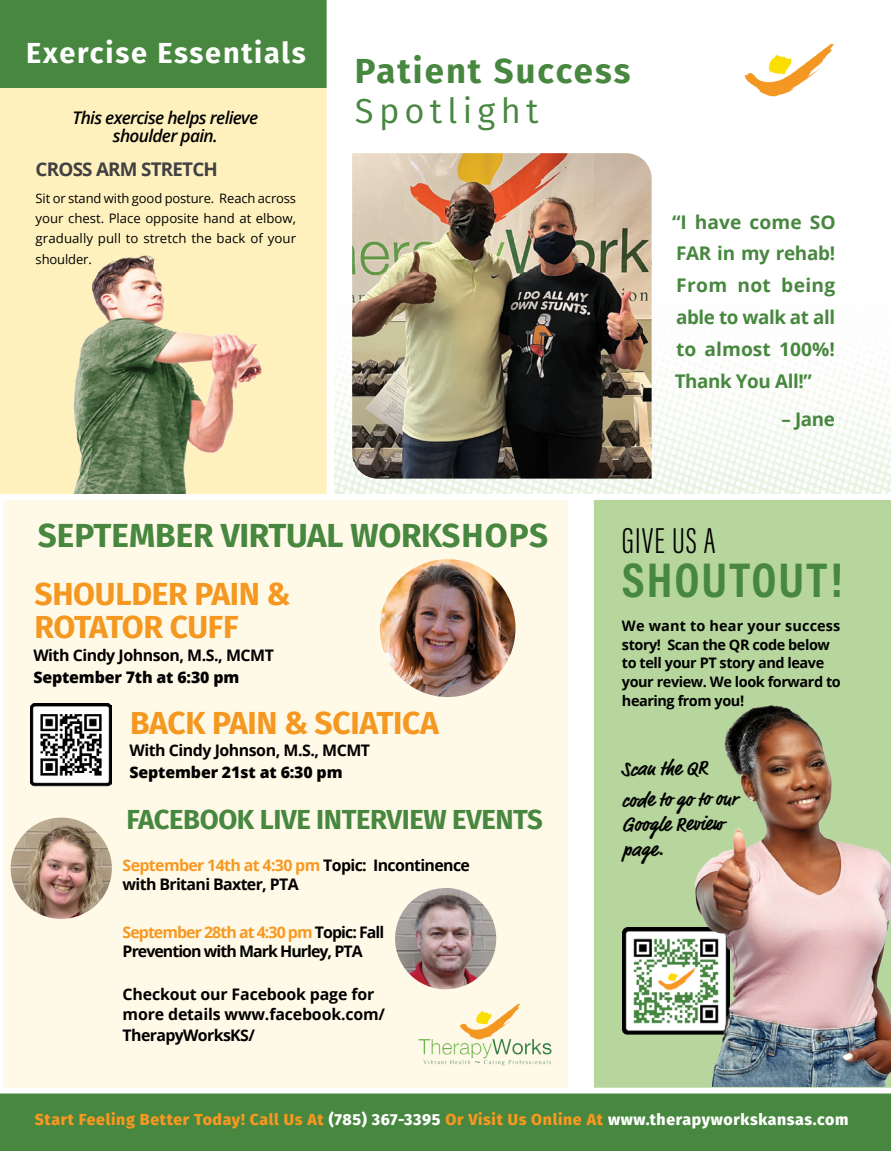
<style>
.page{position:relative;width:891px;height:1151px;background:#fff}
.page>*{position:absolute;margin:0;border:0;box-sizing:border-box;transform-origin:0 0}
.t1{font:700 49.27px "Acumin Pro Cond";letter-spacing:.04em;color:#47873f}
.t2{font:300 37.12px "Acumin Pro Extra Cond";letter-spacing:.03em;color:#000}
.t3{font:700 34.65px "Fira Sans";letter-spacing:.06em;color:#47873f}
.t4{font:34.65px "Fira Sans";letter-spacing:.15em;color:#47873f}
.t5{font:700 33.3px "Fira Sans";letter-spacing:-.005em;color:#47873f}
.t6{font:700 31.72px/33.3px "Fira Sans";letter-spacing:-.01em;color:#f49822}
.t7{font:700 29.03px "Fira Sans";letter-spacing:.06em;color:#fff}
.t8{font:700 27.45px "Fira Sans";letter-spacing:-.015em;color:#47873f}
.t9{font:700 20.25px/31.1px "Market Pro";color:#000}
.t10{font:700 18.9px/31.7px "Open Sans";letter-spacing:-.02em;color:#47873f;text-align:justify}
.t11{font:700 18.9px "Open Sans";letter-spacing:-.04em;color:#414042}
.t12{font:italic 600 17.32px/17.3px "Open Sans";letter-spacing:-.04em;color:#000;text-align:center}
.t13{font:700 15.97px/19.1px "Open Sans";letter-spacing:-.04em;color:#000}
.t14{font:800 15.97px "Fira Sans";letter-spacing:.04em;color:#f89821}
.t15{font:700 15.97px/20.2px "Open Sans";letter-spacing:-.01em;color:#000}
.t16{font:700 15.97px/19.1px "Open Sans";letter-spacing:-.06em;color:#000}
.t17{font:800 15.97px "Open Sans";letter-spacing:-.01em;color:#000}
.t18{font:700 14.4px/18.9px "Open Sans";letter-spacing:-.03em;color:#000}
.t19{font:13.05px/20.2px "Open Sans";letter-spacing:.005em;color:#000;text-align:justify}
.s1{color:#f89821}
.s2{color:#fff}
</style>
<div class="page">
<div style="left:0;top:0;width:330px;height:90px;background:#47873f"></div>
<div style="left:0;top:88px;width:330px;height:411px;background:#fff1be"></div>
<div style="left:594px;top:499px;width:297px;height:603px;background:#b7d69e"></div>
<div style="left:0;top:1091px;width:891px;height:59px;background:#47873f"></div>
<div style="left:0;top:1087px;width:891px;height:6px;background:#fff"></div>
<div style="left:0;top:494px;width:891px;height:6px;background:#fff"></div>
<div style="left:327px;top:0;width:5px;height:496px;background:#fff"></div>
<div style="left:3px;top:500px;width:564px;height:587px;background:#fffae8"></div>
<img style="left:30px;top:703px;width:82px;height:83px">
<img style="left:418px;top:1007px;width:96px;height:59px">
<img style="left:380px;top:559px;width:136px;height:138px">
<img style="left:11px;top:817px;width:101px;height:101px;border-radius:51px">
<img style="left:73px;top:255px;width:189px;height:238px">
<img style="left:514px;top:674px;width:377px;height:412px">
<img style="left:395px;top:887px;width:101px;height:102px;border-radius:51px">
<img style="left:335px;top:344px;width:556px;height:149px">
<img style="left:744px;top:43px;width:90px;height:54px">
<img style="left:352px;top:153px;width:300px;height:325px">
<h3 class="t7" style="left:26px;top:28px;width:281px">Exercise Essentials</h3>
<h3 class="t12" style="left:72px;top:109px;width:187px">This exercise helps relieve shoulder pain.</h3>
<h3 class="t11" style="left:36px;top:156px;width:184px">CROSS ARM STRETCH</h3>
<p class="t19" style="left:36px;top:188px;width:262px">Sit or stand with good posture. Reach across your chest. Place opposite hand at elbow, gradually pull to stretch the back of your shoulder.</p>
<h3 class="t3" style="left:355px;top:41px;width:277px">Patient Success</h3>
<h3 class="t4" style="left:355px;top:85px;width:185px">Spotlight</h3>
<h3 class="t10" style="left:672px;top:205px;width:165px">“I have come SO FAR in my rehab!<br>From not being able to walk at all to almost 100%!<br>Thank You All!”</h3>
<h3 class="t10" style="left:782px;top:403px;width:55px">– Jane</h3>
<h3 class="t5" style="left:38px;top:507px;width:512px">SEPTEMBER VIRTUAL WORKSHOPS</h3>
<h3 class="t6" style="left:35px;top:574px;width:258px">SHOULDER PAIN &amp;<br>ROTATOR CUFF</h3>
<h2 class="t2" style="left:622px;top:518px;width:95px">GIVE US A</h2>
<h1 class="t1" style="left:622px;top:547px;width:222px">SHOUTOUT!</h1>
<p class="t18" style="left:622px;top:615px;width:220px">We want to hear your success story! Scan the QR code below to tell your PT story and leave your review. We look forward to hearing from you!</p>
<p class="t13" style="left:33px;top:645px;width:242px">With Cindy Johnson, M.S., MCMT</p>
<p class="t17" style="left:33px;top:664px;width:208px">September 7th at 6:30 pm</p>
<h3 class="t6" style="left:130px;top:703px;width:310px">BACK PAIN &amp; SCIATICA</h3>
<p class="t13" style="left:130px;top:740px;width:242px">With Cindy Johnson, M.S., MCMT</p>
<p class="t17" style="left:130px;top:760px;width:215px">September 21st at 6:30 pm</p>
<h3 class="t9" style="left:621px;top:754px;width:117px;rotate:-1deg">Scan the QR code to go to our</h3>
<h3 class="t9" style="left:622px;top:813px;width:103px;line-height:24.5px;rotate:-1deg">Google Review page.</h3>
<h3 class="t8" style="left:127px;top:796px;width:418px">FACEBOOK LIVE INTERVIEW EVENTS</h3>
<p class="t13" style="left:123px;top:855px;width:349px"><span class="s1">September 14th at 4:30 pm</span> Topic: Incontinence with Britani Baxter, PTA</p>
<p class="t16" style="left:123px;top:922px;width:263px"><span class="s1">September 28th at 4:30 pm</span> Topic: Fall<br>Prevention with Mark Hurley, PTA</p>
<p class="t15" style="left:123px;top:983px;width:264px">Checkout our Facebook page for more details www.facebook.com/<br>TherapyWorksKS/</p>
<p class="t14" style="left:35px;top:1105px;width:815px">Start Feeling Better Today! Call Us At <span class="s2">(785) 367-3395</span> Or Visit Us Online At <span class="s2">www.therapyworkskansas.com</span></p>
</div>
